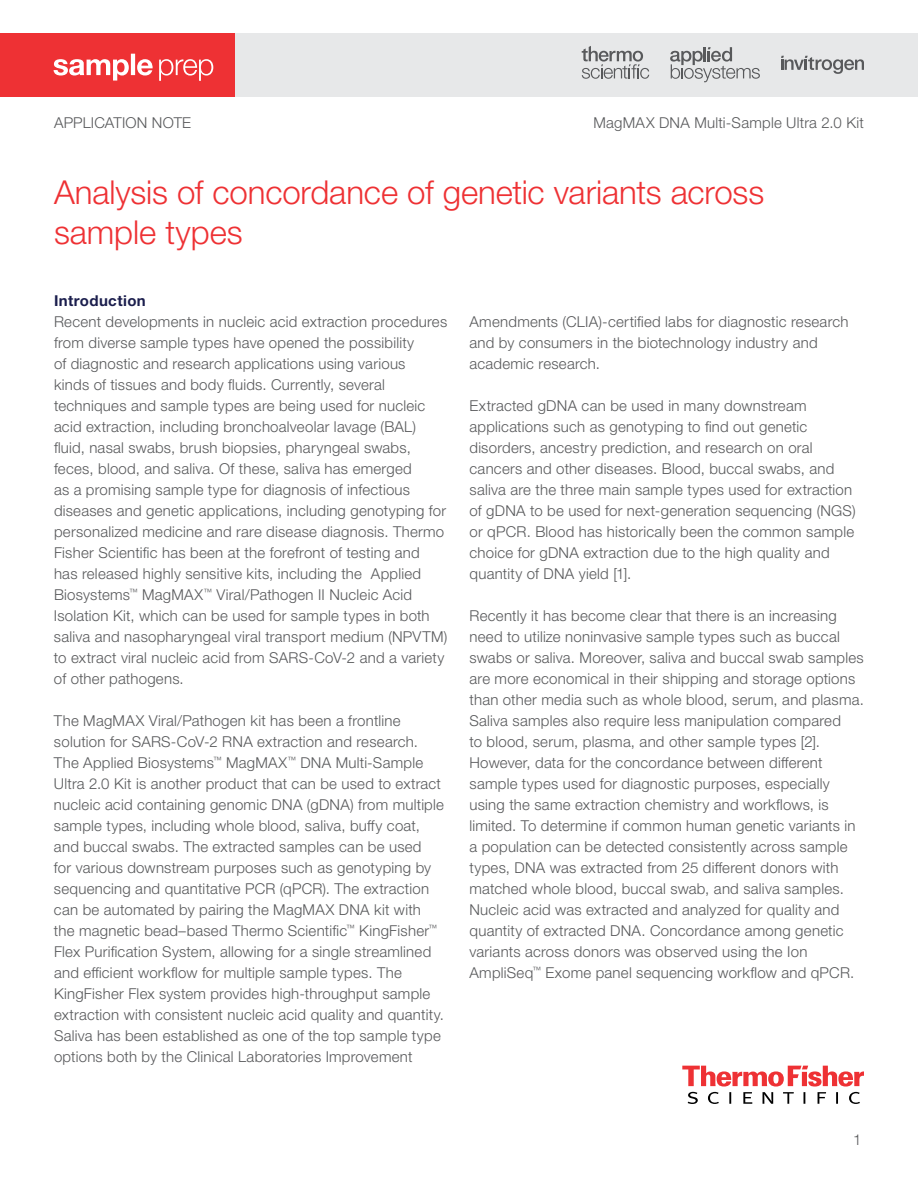
<style>
.page{position:relative;width:918px;height:1188px;background:#fff}
.page>*{position:absolute;margin:0;border:0;box-sizing:border-box;transform-origin:0 0}
.t1{font:300 33px/40.5px "Helvetica Neue LTW1 G";letter-spacing:-.005em;color:#ee3134}
.t2{font:300 15px/21px "Helvetica Neue LTW1 G";letter-spacing:.015em;color:#58595b}
.t3{font:700 15px "Helvetica Neue LTW1 G";letter-spacing:.025em;color:#1b1e4d}
</style>
<div class="page">
<svg style="left:682px;top:1066px;width:182px;height:38px"></svg>
<div style="left:0;top:33px;width:918px;height:63px;background:#e2e3e4"></div>
<div style="left:0;top:33px;width:234px;height:63px;background:#ee3134"></div>
<svg style="left:54px;top:54px;width:159px;height:27px"></svg>
<svg style="left:781px;top:56px;width:83px;height:18px"></svg>
<svg style="left:670px;top:47px;width:90px;height:35px"></svg>
<svg style="left:582px;top:46px;width:67px;height:33px"></svg>
<p class="t2" style="left:54px;top:112px;width:139px">APPLICATION NOTE</p>
<p class="t2" style="left:594px;top:112px;width:272px">MagMAX DNA Multi-Sample Ultra 2.0 Kit</p>
<h1 class="t1" style="left:54px;top:171px;width:712px">Analysis of concordance of genetic variants across sample types</h1>
<p class="t3" style="left:54px;top:291px;width:93px">Introduction</p>
<p class="t2" style="left:54px;top:311px;width:395px">Recent developments in nucleic acid extraction procedures from diverse sample types have opened the possibility<br>of diagnostic and research applications using various<br>kinds of tissues and body fluids. Currently, several techniques and sample types are being used for nucleic acid extraction, including bronchoalveolar lavage (BAL) fluid, nasal swabs, brush biopsies, pharyngeal swabs, feces, blood, and saliva. Of these, saliva has emerged<br>as a promising sample type for diagnosis of infectious diseases and genetic applications, including genotyping for personalized medicine and rare disease diagnosis. Thermo Fisher Scientific has been at the forefront of testing and<br>has released highly sensitive kits, including the Applied Biosystems<sup>™</sup> MagMAX<sup>™</sup> Viral/Pathogen II Nucleic Acid Isolation Kit, which can be used for sample types in both saliva and nasopharyngeal viral transport medium (NPVTM) to extract viral nucleic acid from SARS-CoV-2 and a variety of other pathogens.</p>
<p class="t2" style="left:54px;top:710px;width:392px">The MagMAX Viral/Pathogen kit has been a frontline solution for SARS-CoV-2 RNA extraction and research.<br>The Applied Biosystems<sup>™</sup> MagMAX<sup>™</sup> DNA Multi-Sample Ultra 2.0 Kit is another product that can be used to extract nucleic acid containing genomic DNA (gDNA) from multiple sample types, including whole blood, saliva, buffy coat, and buccal swabs. The extracted samples can be used<br>for various downstream purposes such as genotyping by sequencing and quantitative PCR (qPCR). The extraction can be automated by pairing the MagMAX DNA kit with the magnetic bead–based Thermo Scientific<sup>™</sup> KingFisher<sup>™ </sup>Flex Purification System, allowing for a single streamlined and efficient workflow for multiple sample types. The KingFisher Flex system provides high-throughput sample extraction with consistent nucleic acid quality and quantity.<br>Saliva has been established as one of the top sample type options both by the Clinical Laboratories Improvement</p>
<p class="t2" style="left:470px;top:311px;width:381px">Amendments (CLIA)-certified labs for diagnostic research and by consumers in the biotechnology industry and academic research.</p>
<p class="t2" style="left:470px;top:395px;width:388px">Extracted gDNA can be used in many downstream applications such as genotyping to find out genetic disorders, ancestry prediction, and research on oral cancers and other diseases. Blood, buccal swabs, and saliva are the three main sample types used for extraction of gDNA to be used for next-generation sequencing (NGS) or qPCR. Blood has historically been the common sample choice for gDNA extraction due to the high quality and quantity of DNA yield [1].</p>
<p class="t2" style="left:470px;top:605px;width:396px">Recently it has become clear that there is an increasing need to utilize noninvasive sample types such as buccal swabs or saliva. Moreover, saliva and buccal swab samples are more economical in their shipping and storage options than other media such as whole blood, serum, and plasma.<br>Saliva samples also require less manipulation compared<br>to blood, serum, plasma, and other sample types [2].<br>However, data for the concordance between different sample types used for diagnostic purposes, especially using the same extraction chemistry and workflows, is limited. To determine if common human genetic variants in a population can be detected consistently across sample types, DNA was extracted from 25 different donors with matched whole blood, buccal swab, and saliva samples.<br>Nucleic acid was extracted and analyzed for quality and quantity of extracted DNA. Concordance among genetic variants across donors was observed using the Ion AmpliSeq<sup>™</sup> Exome panel sequencing workflow and qPCR.</p>
<p class="t2" style="left:853px;top:1129px;width:10px">1</p>
</div>
